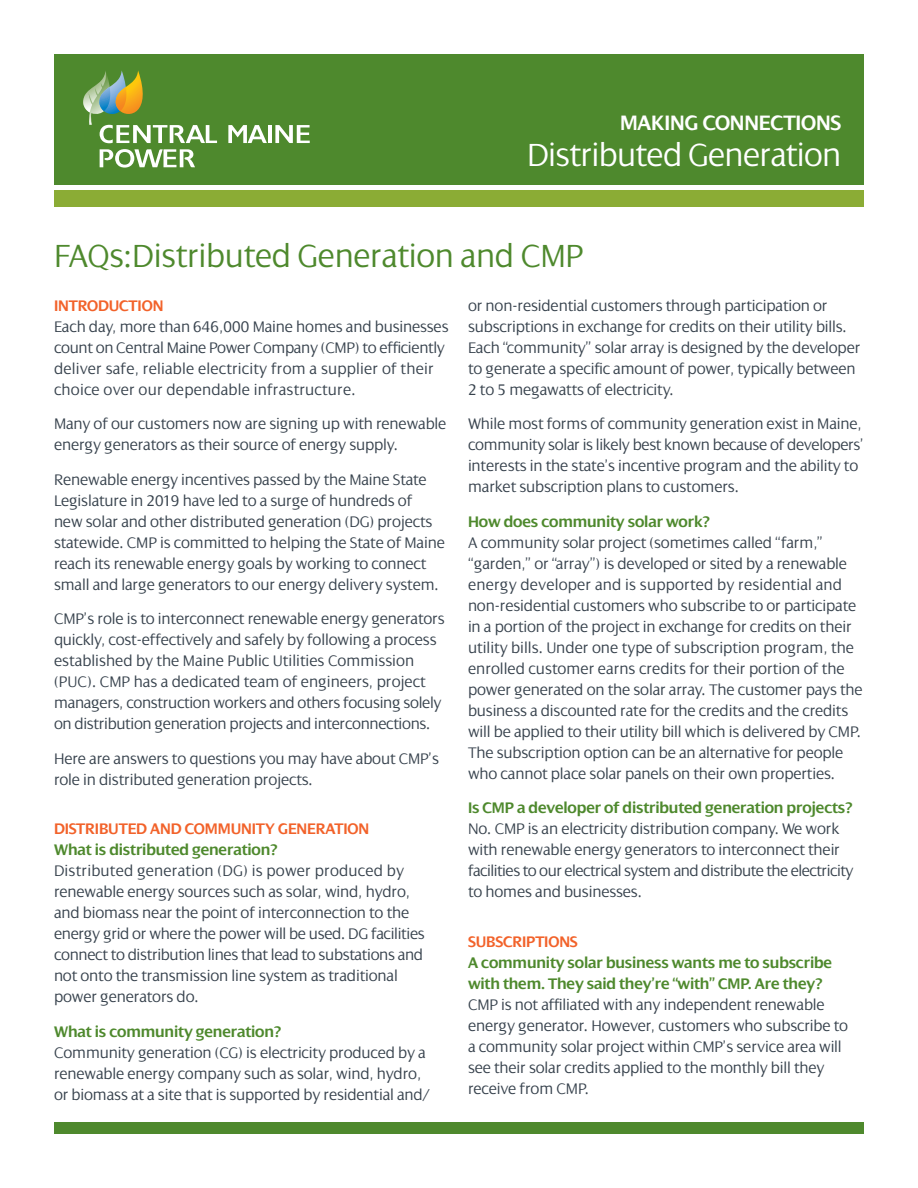
<style>
.page{position:relative;width:918px;height:1188px;background:#fff}
.page>*{position:absolute;margin:0;border:0;box-sizing:border-box;transform-origin:0 0}
.t1{font:300 34.5px "Dialog";letter-spacing:-.01em;color:#4e892d}
.t2{font:300 34.5px "Dialog";letter-spacing:-.02em;color:#fff}
.t3{font:600 22.5px "Dialog";letter-spacing:-.01em;color:#fff}
.t4{font:300 16.5px/21px "Dialog";letter-spacing:-.01em;color:#37424d}
.t5{font:300 16.5px/21px "Dialog";letter-spacing:.01em;color:#37424d}
.s1{font-weight:600;color:#f2622a}
.s2{font-weight:600;color:#4e892d}
</style>
<div class="page">
<div style="left:54px;top:54px;width:810px;height:131px;background:#4e892d"></div>
<svg style="left:83px;top:70px;width:227px;height:98px"></svg>
<div style="left:54px;top:190px;width:810px;height:17px;background:#8bac35"></div>
<div style="left:54px;top:1122px;width:810px;height:12px;background:#4e892d"></div>
<p class="t3" style="left:620px;top:110px;width:223px">MAKING CONNECTIONS</p>
<p class="t2" style="left:527px;top:136px;width:316px">Distributed Generation</p>
<p class="t1" style="left:54px;top:237px;width:531px">FAQs:Distributed Generation and CMP</p>
<p class="t5" style="left:54px;top:295px;width:396px"><span class="s1">INTRODUCTION<br></span>Each day, more than 646,000 Maine homes and businesses count on Central Maine Power Company (CMP) to efficiently deliver safe, reliable electricity from a supplier of their choice over our dependable infrastructure.</p>
<p class="t4" style="left:54px;top:413px;width:394px">Many of our customers now are signing up with renewable energy generators as their source of energy supply.</p>
<p class="t4" style="left:54px;top:469px;width:392px">Renewable energy incentives passed by the Maine State Legislature in 2019 have led to a surge of hundreds of new solar and other distributed generation (DG) projects statewide. CMP is committed to helping the State of Maine reach its renewable energy goals by working to connect small and large generators to our energy delivery system.</p>
<p class="t4" style="left:54px;top:608px;width:392px">CMP’s role is to interconnect renewable energy generators quickly, cost-effectively and safely by following a process established by the Maine Public Utilities Commission (PUC). CMP has a dedicated team of engineers, project managers, construction workers and others focusing solely on distribution generation projects and interconnections.</p>
<p class="t4" style="left:54px;top:748px;width:387px">Here are answers to questions you may have about CMP’s role in distributed generation projects.</p>
<p class="t4" style="left:54px;top:818px;width:372px"><span class="s1">DISTRIBUTED AND COMMUNITY GENERATION<br></span><span class="s2">What is distributed generation?<br></span>Distributed generation (DG) is power produced by renewable energy sources such as solar, wind, hydro, and biomass near the point of interconnection to the energy grid or where the power will be used. DG facilities connect to distribution lines that lead to substations and not onto the transmission line system as traditional power generators do.</p>
<p class="t4" style="left:54px;top:1021px;width:378px"><span class="s2">What is community generation?<br></span>Community generation (CG) is electricity produced by a renewable energy company such as solar, wind, hydro, or biomass at a site that is supported by residential and/</p>
<p class="t4" style="left:468px;top:295px;width:394px">or non-residential customers through participation or subscriptions in exchange for credits on their utility bills.<br>Each “community” solar array is designed by the developer to generate a specific amount of power, typically between 2 to 5 megawatts of electricity.</p>
<p class="t4" style="left:468px;top:414px;width:397px">While most forms of community generation exist in Maine, community solar is likely best known because of developers’ interests in the state’s incentive program and the ability to market subscription plans to customers.</p>
<p class="t4" style="left:468px;top:511px;width:396px"><span class="s2">How does community solar work?<br></span>A community solar project (sometimes called “farm,” “garden,” or “array”) is developed or sited by a renewable energy developer and is supported by residential and non-residential customers who subscribe to or participate in a portion of the project in exchange for credits on their utility bills. Under one type of subscription program, the enrolled customer earns credits for their portion of the power generated on the solar array. The customer pays the business a discounted rate for the credits and the credits will be applied to their utility bill which is delivered by CMP.<br>The subscription option can be an alternative for people who cannot place solar panels on their own properties.</p>
<p class="t4" style="left:468px;top:798px;width:387px"><span class="s2">Is CMP a developer of distributed generation projects?<br></span>No. CMP is an electricity distribution company. We work with renewable energy generators to interconnect their facilities to our electrical system and distribute the electricity to homes and businesses.</p>
<p class="t4" style="left:468px;top:931px;width:382px"><span class="s1">SUBSCRIPTIONS<br></span><span class="s2">A community solar business wants me to subscribe with them. They said they’re “with” CMP. Are they?<br></span>CMP is not affiliated with any independent renewable energy generator. However, customers who subscribe to a community solar project within CMP’s service area will see their solar credits applied to the monthly bill they receive from CMP.</p>
</div>
